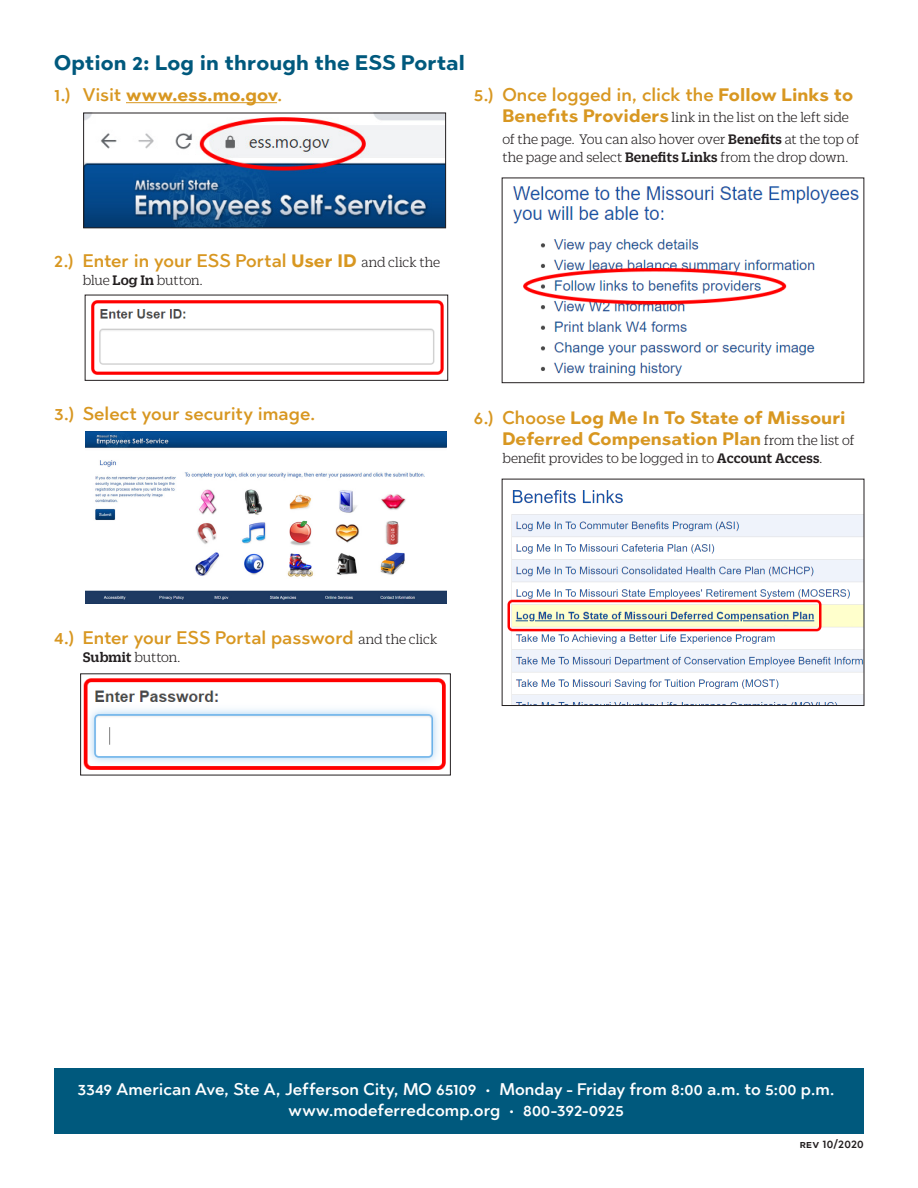
<style>
.page{position:relative;width:918px;height:1188px;background:#fff}
.page>*{position:absolute;margin:0;border:0;box-sizing:border-box;transform-origin:0 0}
.Sub_Morning{font:700 21px "Abrade";letter-spacing:.005em;color:#00597d}
.Sub_Morning-2{font:500 18px "Abrade";letter-spacing:.005em;color:#d89721}
.Sub_Morning-3{font:700 18px/21.6px "Abrade";letter-spacing:.005em;color:#d89721}
.Subhead-Morning{font:500 16.5px "Abrade";color:#fff}
.Sub_Morning-4{font:300 15px/21.6px "Duplicate Slab";letter-spacing:-.01em;color:#231f20}
.Document_Number{font:500 12px "Abrade";letter-spacing:.02em;color:#231f20}
.s1{font-weight:500}
.s2{font-weight:700}
.s3{font-family:"Abrade";font-weight:700;font-size:18px;color:#d89721}
.s4{font-family:"Duplicate Slab";font-weight:300;font-size:15px;color:#231f20}
</style>
<div class="page">
<div style="left:54px;top:1068px;width:810px;height:66px;background:#00597d"></div>
<hr style="left:126px;top:102px;width:151px;height:1px;background:#d89721">
<img style="left:86px;top:115px;width:358px;height:111px">
<div style="left:84px;top:113px;width:362px;height:115px;border:1px solid #231f20"></div>
<img style="left:91px;top:300px;width:353px;height:75px">
<img style="left:513px;top:186px;width:346px;height:190px">
<div style="left:502px;top:178px;width:362px;height:205px;border:1px solid #231f20"></div>
<img style="left:85px;top:432px;width:361px;height:172px">
<img style="left:83px;top:678px;width:363px;height:92px">
<img style="left:507px;top:490px;width:355px;height:214px">
<div style="left:502px;top:479px;width:362px;height:227px;border:1px solid #231f20"></div>
<p class="Sub_Morning" style="left:54px;top:48px;width:412px">Option 2: Log in through the ESS Portal</p>
<p class="Sub_Morning-3" style="left:54px;top:84px;width:230px"><span class="s1">1.) Visit</span> www.ess.mo.gov<span class="s1">.</span></p>
<p class="Sub_Morning-2" style="left:474px;top:82px;width:381px">5.) Once logged in, click the <span class="s2">Follow Links to</span></p>
<p class="Sub_Morning-4" style="left:502px;top:106px;width:358px"><span class="s3">Benefits Providers</span> link in the list on the left side of the page. You can also hover over <span class="s1">Benefits</span> at the top of</p>
<p class="Sub_Morning-4" style="left:502px;top:145px;width:347px">the page and select <span class="s1">Benefits Links</span> from the drop down.</p>
<p class="Sub_Morning-2" style="left:54px;top:248px;width:387px">2.) Enter in your ESS Portal <span class="s2">User ID</span> <span class="s4">and click the</span></p>
<p class="Sub_Morning-4" style="left:83px;top:268px;width:121px">blue <span class="s1">Log In</span> button.</p>
<p class="Sub_Morning-2" style="left:54px;top:401px;width:263px">3.) Select your security image.</p>
<p class="Sub_Morning-3" style="left:502px;top:407px;width:354px;text-indent:-28px"><span class="s1">6.) Choose</span> Log Me In To State of Missouri<br>Deferred Compensation Plan <span class="s4">from the list of</span></p>
<p class="Sub_Morning-4" style="left:502px;top:447px;width:321px">benefit provides to be logged in to <span class="s1">Account Access</span>.</p>
<p class="Sub_Morning-2" style="left:54px;top:626px;width:385px">4.) Enter your ESS Portal password <span class="s4">and the click</span></p>
<p class="Sub_Morning-4" style="left:83px;top:646px;width:99px"><span class="s1">Submit</span> button.</p>
<p class="Subhead-Morning" style="left:78px;top:1078px;width:759px">3349 American Ave, Ste A, Jefferson City, MO 65109 • Monday - Friday from 8:00 a.m. to 5:00 p.m.</p>
<p class="Subhead-Morning" style="left:289px;top:1099px;width:337px">www.modeferredcomp.org • 800-392-0925</p>
<p class="Document_Number" style="left:800px;top:1135px;width:66px">rev 10/2020</p>
</div>
